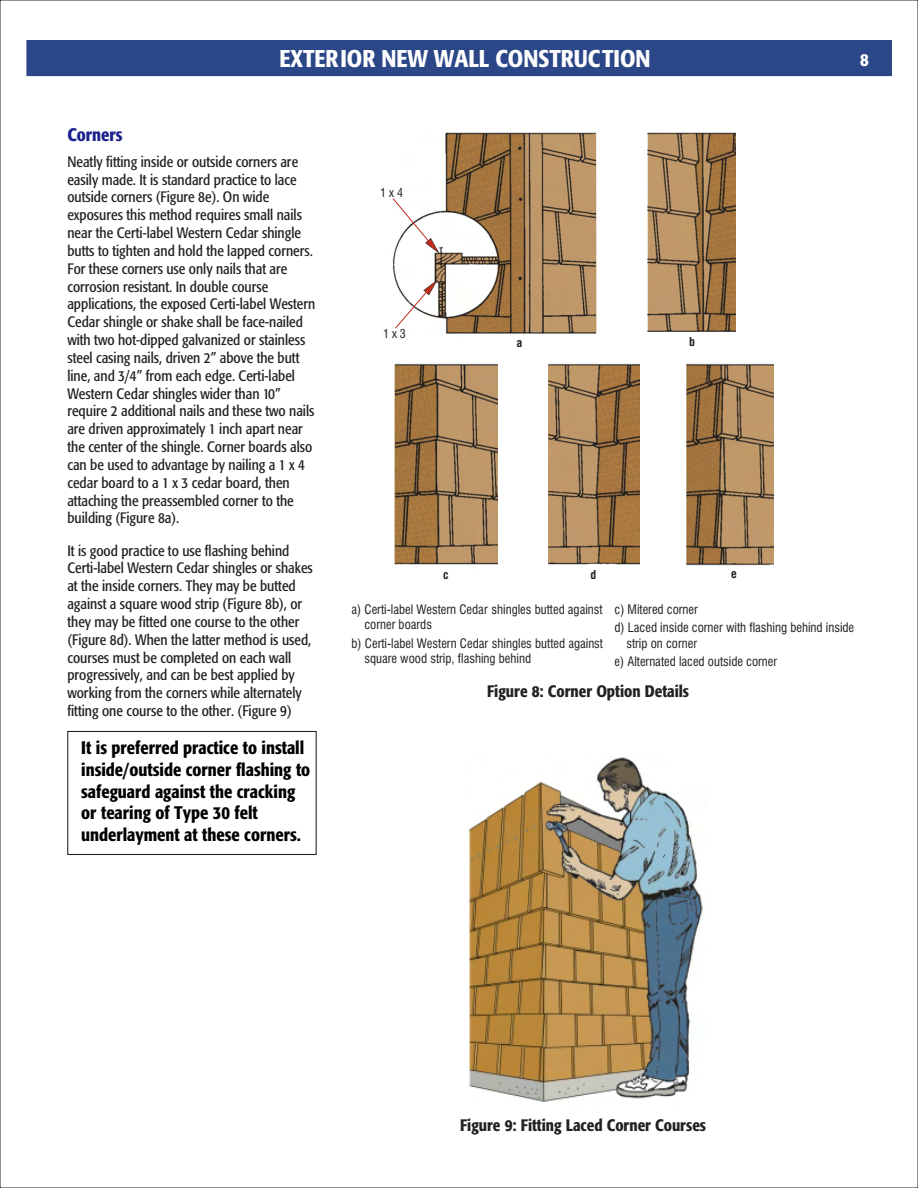
<style>
.page{position:relative;width:918px;height:1188px;background:#fff}
.page>*{position:absolute;margin:0;border:0;box-sizing:border-box;transform-origin:0 0}
.t1{font:500 condensed 24px "Formata";color:#fff}
.t2{font:500 condensed 18px/21.8px "Formata";color:#000}
.t3{font:500 condensed 18px "Formata";color:#1a218c}
.t4{font:500 condensed 18px "Formata";color:#fff}
.t5{font:500 condensed 16.5px "Formata";color:#212121}
.t6{font:condensed 15px/17.9px "Formata";color:#212121}
.t7{font:12.75px/18.3px "Swis 721 Cn BT";color:#212121}
.t8{font:12px "Swis 721 Cn BT";color:#212121}
.t9{font:700 12px "Swis 721 Cn BT";color:#212121}
</style>
<div class="page">
<img style="left:469px;top:757px;width:234px;height:345px">
<div style="left:27px;top:40px;width:864px;height:36px;background:#2b4787"></div>
<svg style="left:639px;top:365px;width:1px;height:199px"></svg>
<img style="left:686px;top:363px;width:87px;height:202px">
<img style="left:549px;top:363px;width:90px;height:202px">
<img style="left:395px;top:363px;width:102px;height:202px">
<img style="left:648px;top:132px;width:88px;height:200px">
<svg style="left:392px;top:132px;width:204px;height:202px"></svg>
<div style="left:67px;top:731px;width:250px;height:124px;border:1px solid #212121"></div>
<p class="t1" style="left:280px;top:49px;width:372px">EXTERIOR NEW WALL CONSTRUCTION</p>
<p class="t4" style="left:860px;top:53px;width:10px">8</p>
<p class="t3" style="left:67px;top:127px;width:57px">Corners</p>
<p class="t6" style="left:67px;top:154px;width:249px">Neatly fitting inside or outside corners are easily made. It is standard practice to lace outside corners (Figure 8e). On wide exposures this method requires small nails near the Certi-label Western Cedar shingle butts to tighten and hold the lapped corners.<br>For these corners use only nails that are corrosion resistant. In double course applications, the exposed Certi-label Western Cedar shingle or shake shall be face-nailed with two hot-dipped galvanized or stainless steel casing nails, driven 2” above the butt line, and 3/4” from each edge. Certi-label Western Cedar shingles wider than 10” require 2 additional nails and these two nails are driven approximately 1 inch apart near the center of the shingle. Corner boards also can be used to advantage by nailing a 1 x 4 cedar board to a 1 x 3 cedar board, then attaching the preassembled corner to the building (Figure 8a).</p>
<p class="t6" style="left:67px;top:543px;width:247px">It is good practice to use flashing behind Certi-label Western Cedar shingles or shakes at the inside corners. They may be butted against a square wood strip (Figure 8b), or they may be fitted one course to the other (Figure 8d). When the latter method is used, courses must be completed on each wall progressively, and can be best applied by working from the corners while alternately fitting one course to the other. (Figure 9)</p>
<p class="t2" style="left:81px;top:739px;width:231px">It is preferred practice to install inside/outside corner flashing to safeguard against the cracking or tearing of Type 30 felt underlayment at these corners.</p>
<p class="t8" style="left:380px;top:188px;width:24px">1 x 4</p>
<p class="t8" style="left:383px;top:329px;width:24px">1 x 3</p>
<p class="t9" style="left:517px;top:338px;width:7px">a</p>
<p class="t9" style="left:689px;top:337px;width:7px">b</p>
<p class="t9" style="left:443px;top:570px;width:7px">c</p>
<p class="t9" style="left:591px;top:570px;width:7px">d</p>
<p class="t9" style="left:731px;top:569px;width:7px">e</p>
<p class="t7" style="left:364px;top:603px;width:240px;line-height:15.3px;text-indent:-13px">a) Certi-label Western Cedar shingles butted against corner boards</p>
<p class="t7" style="left:364px;top:637px;width:240px;line-height:15.3px;text-indent:-13px">b) Certi-label Western Cedar shingles butted against square wood strip, flashing behind</p>
<p class="t7" style="left:615px;top:602px;width:241px">c) Mitered corner<br>d) Laced inside corner with flashing behind inside</p>
<p class="t7" style="left:615px;top:635px;width:164px;text-indent:12px">strip on corner<br>e) Alternated laced outside corner</p>
<p class="t5" style="left:487px;top:685px;width:204px">Figure 8: Corner Option Details</p>
<p class="t5" style="left:460px;top:1118px;width:248px">Figure 9: Fitting Laced Corner Courses</p>
</div>
